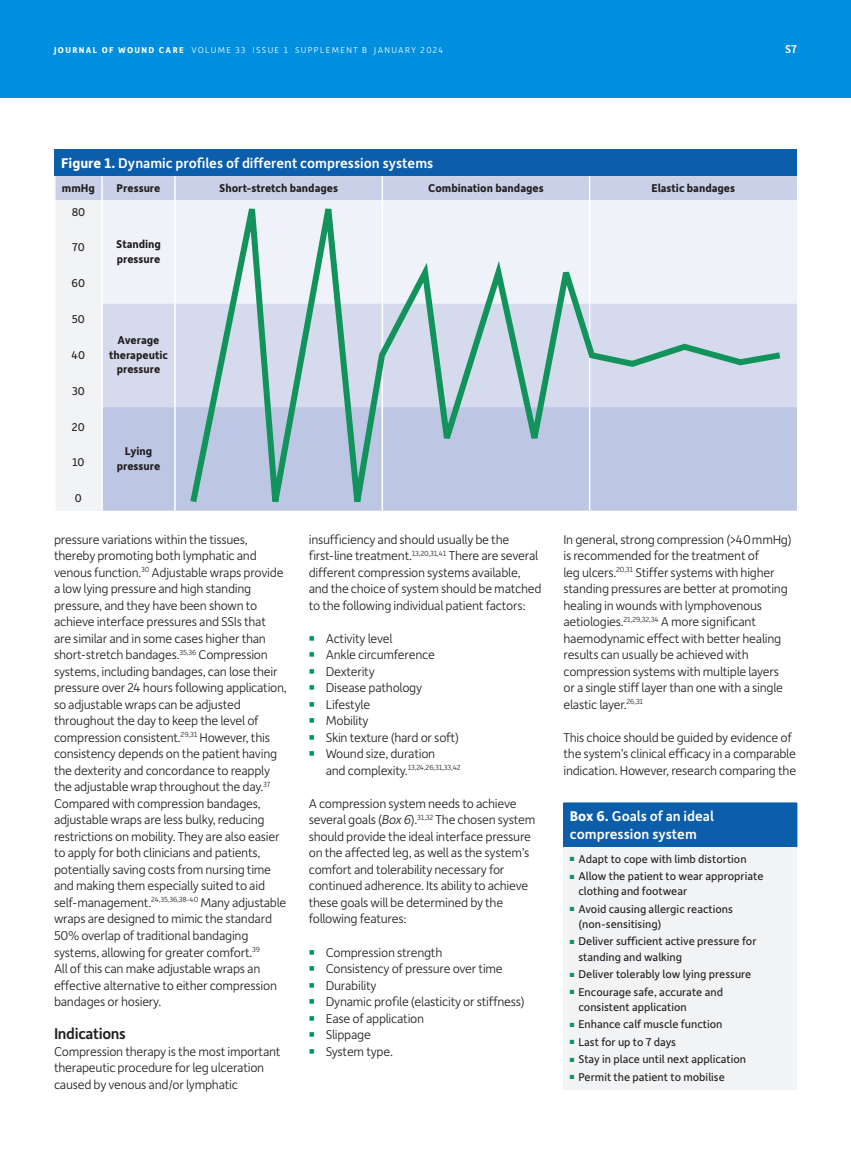
<style>
.page{position:relative;width:851px;height:1149px;background:#fff}
.page>*{position:absolute;margin:0;border:0;box-sizing:border-box;transform-origin:0 0}
.Header_B{font:500 16.5px "Depot New";letter-spacing:-.02em;color:#231f20}
.Table_title{font:500 15px/18px "Depot New";color:#fff}
.Body__space{font:300 13.5px/16.5px "Depot New";letter-spacing:-.02em;color:#231f20}
.Table{font:12px/15px "Depot New";color:#231f20}
.Table_header{font:700 12px/14.4px "Depot New";color:#231f20;text-align:center}
.Table-2{font:700 12px "Depot New";color:#231f20}
.t1{font:500 12px "Depot New";color:#fff}
.t2{font:300 9px "Depot New";letter-spacing:.15em;color:#fff}
.t3{font:300 7.8px "Depot New";letter-spacing:-.02em;color:#231f20}
.s1{font-weight:700}
.s2{font-weight:700;color:#00935f}
.s3{font-size:13.5px}
.s4{font-style:italic}
.s5{color:#12935b}
</style>
<div class="page">
<div style="left:0;top:0;width:850px;height:98px;background:#008fde"></div>
<div style="left:563px;top:802px;width:233px;height:45px;background:#0c5eaa"></div>
<div style="left:563px;top:847px;width:233px;height:242px;background:#f2f3f4"></div>
<hr style="left:796px;top:802px;width:1px;height:45px;background:#0c5eaa">
<div style="left:55px;top:150px;width:741px;height:26px;background:#0c5eaa"></div>
<div style="left:56px;top:176px;width:740px;height:24px;background:#c9d0e8"></div>
<div style="left:55px;top:200px;width:47px;height:310px;background:#f2f3f4"></div>
<div style="left:103px;top:200px;width:693px;height:103px;background:#f0f2f9"></div>
<div style="left:103px;top:303px;width:693px;height:104px;background:#d5dbed"></div>
<div style="left:103px;top:407px;width:693px;height:103px;background:#bdc6e3"></div>
<hr style="left:54px;top:200px;width:2px;height:103px;background:#fff">
<hr style="left:54px;top:303px;width:2px;height:104px;background:#fff">
<hr style="left:54px;top:407px;width:2px;height:103px;background:#fff">
<hr style="left:101px;top:176px;width:2px;height:24px;background:#fff">
<hr style="left:174px;top:176px;width:2px;height:24px;background:#fff">
<hr style="left:101px;top:200px;width:2px;height:103px;background:#fff">
<hr style="left:174px;top:200px;width:2px;height:103px;background:#fff">
<hr style="left:101px;top:303px;width:2px;height:104px;background:#fff">
<hr style="left:174px;top:303px;width:2px;height:104px;background:#fff">
<hr style="left:101px;top:407px;width:2px;height:103px;background:#fff">
<hr style="left:174px;top:407px;width:2px;height:103px;background:#fff">
<svg style="left:186px;top:176px;width:600px;height:335px"></svg>
<p class="t2" style="left:54px;top:45px;width:391px"><span class="s1">JOURNAL OF WOUND CARE</span> VOLUME 33 ISSUE 1 SUPPLEMENT B JANUARY 2024</p>
<p class="t1" style="left:785px;top:42px;width:13px">S7</p>
<p class="Table_title" style="left:61px;top:153px;width:373px"><span class="s1">Figure 1.</span> Dynamic profiles of different compression systems</p>
<p class="Table-2" style="left:62px;top:180px;width:34px">mmHg</p>
<p class="Table-2" style="left:117px;top:180px;width:45px">Pressure</p>
<p class="Table_header" style="left:219px;top:180px;width:120px">Short-stretch bandages</p>
<p class="Table_header" style="left:428px;top:180px;width:117px">Combination bandages</p>
<p class="Table_header" style="left:651px;top:180px;width:85px">Elastic bandages</p>
<p class="Table" style="left:72px;top:203px;width:15px">80</p>
<p class="Table" style="left:72px;top:239px;width:14px">70</p>
<p class="Table" style="left:72px;top:275px;width:15px">60</p>
<p class="Table" style="left:72px;top:311px;width:15px">50</p>
<p class="Table" style="left:72px;top:347px;width:15px">40</p>
<p class="Table" style="left:72px;top:382px;width:14px">30</p>
<p class="Table" style="left:72px;top:418px;width:14px">20</p>
<p class="Table" style="left:72px;top:454px;width:14px">10</p>
<p class="Table" style="left:75px;top:490px;width:9px">0</p>
<p class="Table_header" style="left:116px;top:236px;width:46px;text-align:left">Standing pressure</p>
<p class="Table_header" style="left:109px;top:333px;width:60px">Average therapeutic pressure</p>
<p class="Table_header" style="left:117px;top:443px;width:45px">Lying pressure</p>
<p class="Body__space" style="left:54px;top:530px;width:234px">pressure variations within the tissues, thereby promoting both lymphatic and venous function.<sup>30</sup> Adjustable wraps provide a low lying pressure and high standing pressure, and they have been shown to achieve interface pressures and SSIs that<br>are similar and in some cases higher than short-stretch bandages.<sup>35,36</sup> Compression systems, including bandages, can lose their pressure over 24 hours following application, so adjustable wraps can be adjusted throughout the day to keep the level of compression consistent.<sup>29,31</sup> However, this consistency depends on the patient having the dexterity and concordance to reapply the adjustable wrap throughout the day.<sup>37<br></sup>Compared with compression bandages, adjustable wraps are less bulky, reducing restrictions on mobility. They are also easier to apply for both clinicians and patients, potentially saving costs from nursing time and making them especially suited to aid self-management.<sup>24,35,36,38-40</sup> Many adjustable wraps are designed to mimic the standard 50% overlap of traditional bandaging systems, allowing for greater comfort.<sup>39<br></sup>All of this can make adjustable wraps an effective alternative to either compression bandages or hosiery.</p>
<p class="Header_B" style="left:54px;top:1022px;width:73px">Indications</p>
<p class="Body__space" style="left:54px;top:1041px;width:228px">Compression therapy is the most important therapeutic procedure for leg ulceration caused by venous and/or lymphatic</p>
<p class="Body__space" style="left:309px;top:530px;width:234px">insufficiency and should usually be the first-line treatment.<sup>13,20,31,41</sup> There are several different compression systems available, and the choice of system should be matched to the following individual patient factors:</p>
<p class="Body__space" style="left:309px;top:629px;width:85px"><span class="s2">▪</span> Activity level</p>
<p class="Body__space" style="left:309px;top:645px;width:128px"><span class="s2">▪</span> Ankle circumference</p>
<p class="Body__space" style="left:309px;top:662px;width:67px"><span class="s2">▪</span> Dexterity</p>
<p class="Body__space" style="left:309px;top:678px;width:115px"><span class="s2">▪</span> Disease pathology</p>
<p class="Body__space" style="left:309px;top:695px;width:63px"><span class="s2">▪</span> Lifestyle</p>
<p class="Body__space" style="left:309px;top:711px;width:61px"><span class="s2">▪</span> Mobility</p>
<p class="Body__space" style="left:309px;top:728px;width:152px"><span class="s2">▪</span> Skin texture (hard or soft)</p>
<p class="Body__space" style="left:309px;top:744px;width:128px"><span class="s2">▪</span> Wound size, duration</p>
<p class="t3" style="left:326px;top:762px;width:136px"><span class="s3">and complexity.</span>13,24,26,31,33,42</p>
<p class="Body__space" style="left:309px;top:794px;width:228px">A compression system needs to achieve several goals (<span class="s4">Box 6</span>).<sup>31,32</sup> The chosen system should provide the ideal interface pressure on the affected leg, as well as the system’s comfort and tolerability necessary for continued adherence. Its ability to achieve these goals will be determined by the following features:</p>
<p class="Body__space" style="left:309px;top:942px;width:135px"><span class="s2">▪</span> Compression strength</p>
<p class="Body__space" style="left:309px;top:959px;width:195px"><span class="s2">▪</span> Consistency of pressure over time</p>
<p class="Body__space" style="left:309px;top:975px;width:69px"><span class="s2">▪</span> Durability</p>
<p class="Body__space" style="left:309px;top:992px;width:217px"><span class="s2">▪</span> Dynamic profile (elasticity or stiffness)</p>
<p class="Body__space" style="left:309px;top:1008px;width:117px"><span class="s2">▪</span> Ease of application</p>
<p class="Body__space" style="left:309px;top:1025px;width:64px"><span class="s2">▪</span> Slippage</p>
<p class="Body__space" style="left:309px;top:1041px;width:86px"><span class="s2">▪</span> System type.</p>
<p class="Body__space" style="left:563px;top:530px;width:230px">In general, strong compression (&gt;40mmHg) is recommended for the treatment of<br>leg ulcers.<sup>20,31</sup> Stiffer systems with higher standing pressures are better at promoting healing in wounds with lymphovenous aetiologies.<sup>21,29,32,34</sup> A more significant haemodynamic effect with better healing results can usually be achieved with compression systems with multiple layers or a single stiff layer than one with a single elastic layer.<sup>26,31</sup></p>
<p class="Body__space" style="left:563px;top:728px;width:234px">This choice should be guided by evidence of the system’s clinical efficacy in a comparable indication. However, research comparing the</p>
<p class="Table_title" style="left:570px;top:805px;width:145px"><span class="s1">Box 6.</span> Goals of an ideal compression system</p>
<p class="Table" style="left:570px;top:850px;width:178px"><span class="s5">■</span> Adapt to cope with limb distortion</p>
<p class="Table" style="left:578px;top:868px;width:186px;text-indent:-9px"><span class="s5">■</span> Allow the patient to wear appropriate clothing and footwear</p>
<p class="Table" style="left:578px;top:900px;width:156px;text-indent:-9px"><span class="s5">■</span> Avoid causing allergic reactions (non‑sensitising)</p>
<p class="Table" style="left:578px;top:933px;width:179px;text-indent:-9px"><span class="s5">■</span> Deliver sufficient active pressure for standing and walking</p>
<p class="Table" style="left:570px;top:965px;width:183px"><span class="s5">■</span> Deliver tolerably low lying pressure</p>
<p class="Table" style="left:578px;top:983px;width:146px;text-indent:-9px"><span class="s5">■</span> Encourage safe, accurate and consistent application</p>
<p class="Table" style="left:570px;top:1015px;width:154px"><span class="s5">■</span> Enhance calf muscle function</p>
<p class="Table" style="left:570px;top:1033px;width:108px"><span class="s5">■</span> Last for up to 7 days</p>
<p class="Table" style="left:570px;top:1050px;width:178px"><span class="s5">■</span> Stay in place until next application</p>
<p class="Table" style="left:570px;top:1068px;width:156px"><span class="s5">■</span> Permit the patient to mobilise</p>
</div>
